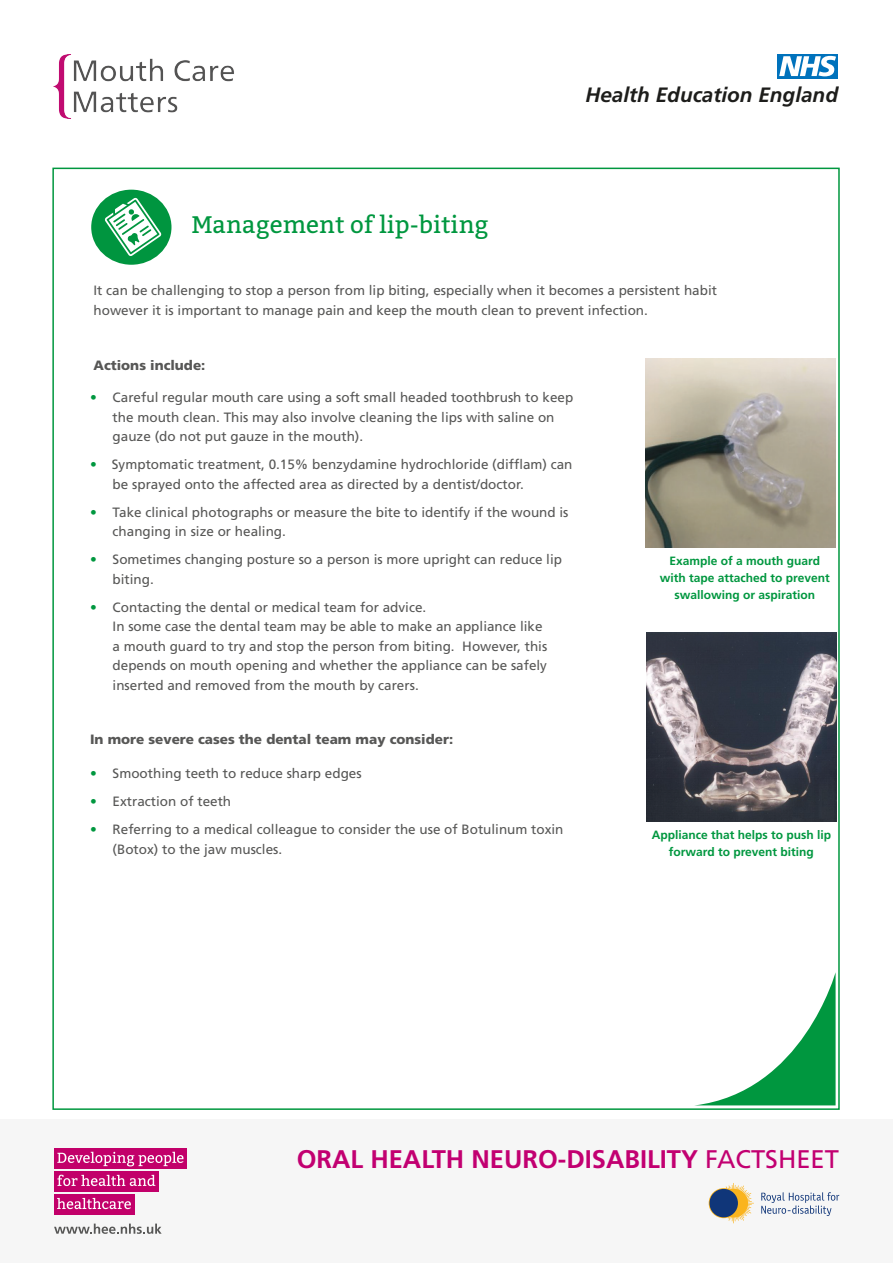
<style>
.page{position:relative;width:893px;height:1263px;background:#fff}
.page>*{position:absolute;margin:0;border:0;box-sizing:border-box;transform-origin:0 0}
.t1{font:700 25.5px "Frutiger";color:#c20071}
.t2{font:24px "Bitter";color:#00973f}
.t3{font:italic 700 20.7px "Frutiger";color:#1d1d1b}
.t4{font:13.5px/19.5px "Frutiger";color:#575756}
.t5{font:900 13.5px "Frutiger";color:#575756}
.t6{font:700 12px/17.4px "Frutiger";color:#00973f;text-align:center}
.s1{color:#00973f}
.s2{font-weight:400}
</style>
<div class="page">
<img style="left:645px;top:358px;width:191px;height:190px">
<svg style="left:777px;top:54px;width:61px;height:24px"></svg>
<svg style="left:779px;top:56px;width:57px;height:20px"></svg>
<svg style="left:698px;top:972px;width:138px;height:133px"></svg>
<img style="left:647px;top:632px;width:189px;height:190px">
<img style="left:53px;top:54px;width:181px;height:65px">
<div style="left:0;top:1119px;width:893px;height:144px;background:#f6f6f6"></div>
<svg style="left:54px;top:1223px;width:108px;height:11px"></svg>
<div style="left:54px;top:1148px;width:133px;height:20px;background:#c2006a"></div>
<div style="left:54px;top:1171px;width:104px;height:20px;background:#c2006a"></div>
<div style="left:54px;top:1194px;width:80px;height:21px;background:#c2006a"></div>
<svg style="left:57px;top:1152px;width:126px;height:14px"></svg>
<svg style="left:57px;top:1175px;width:98px;height:11px"></svg>
<svg style="left:57px;top:1198px;width:74px;height:11px"></svg>
<div style="left:91px;top:190px;width:80px;height:75px;background:#00953f;border-radius:50%"></div>
<svg style="left:105px;top:198px;width:57px;height:58px"></svg>
<svg style="left:761px;top:1192px;width:78px;height:24px"></svg>
<svg style="left:709px;top:1183px;width:45px;height:40px"></svg>
<div style="left:709px;top:1189px;width:29px;height:28px;background:#103679;border-radius:50%"></div>
<h2 class="t2" style="left:191px;top:210px;width:299px">Management of lip-biting</h2>
<h3 class="t3" style="left:585px;top:82px;width:254px">Health Education England</h3>
<p class="t4" style="left:94px;top:281px;width:625px">It can be challenging to stop a person from lip biting, especially when it becomes a persistent habit however it is important to manage pain and keep the mouth clean to prevent infection.</p>
<p class="t5" style="left:94px;top:357px;width:113px">Actions include:</p>
<p class="t4" style="left:113px;top:388px;width:462px;text-indent:-23px"><span class="s1">•</span> Careful regular mouth care using a soft small headed toothbrush to keep the mouth clean. This may also involve cleaning the lips with saline on gauze (do not put gauze in the mouth).</p>
<p class="t4" style="left:113px;top:455px;width:461px;text-indent:-23px"><span class="s1">•</span> Symptomatic treatment, 0.15% benzydamine hydrochloride (difflam) can be sprayed onto the affected area as directed by a dentist/doctor.</p>
<p class="t4" style="left:113px;top:502px;width:457px;text-indent:-23px"><span class="s1">•</span> Take clinical photographs or measure the bite to identify if the wound is changing in size or healing.</p>
<p class="t4" style="left:113px;top:550px;width:451px;text-indent:-23px"><span class="s1">•</span> Sometimes changing posture so a person is more upright can reduce lip biting.</p>
<p class="t4" style="left:113px;top:597px;width:436px;text-indent:-23px"><span class="s1">•</span> Contacting the dental or medical team for advice.<br>In some case the dental team may be able to make an appliance like a mouth guard to try and stop the person from biting. However, this depends on mouth opening and whether the appliance can be safely inserted and removed from the mouth by carers.</p>
<p class="t5" style="left:90px;top:731px;width:365px">In more severe cases the dental team may consider:</p>
<p class="t4" style="left:90px;top:764px;width:273px"><span class="s1">•</span> Smoothing teeth to reduce sharp edges</p>
<p class="t4" style="left:90px;top:792px;width:143px"><span class="s1">•</span> Extraction of teeth</p>
<p class="t4" style="left:113px;top:820px;width:452px;text-indent:-23px"><span class="s1">•</span> Referring to a medical colleague to consider the use of Botulinum toxin (Botox) to the jaw muscles.</p>
<p class="t6" style="left:660px;top:551px;width:171px">Example of a mouth guard with tape attached to prevent swallowing or aspiration</p>
<p class="t6" style="left:652px;top:826px;width:181px">Appliance that helps to push lip forward to prevent biting</p>
<h1 class="t1" style="left:297px;top:1144px;width:544px">ORAL HEALTH NEURO-DISABILITY <span class="s2">FACTSHEET</span></h1>
</div>
